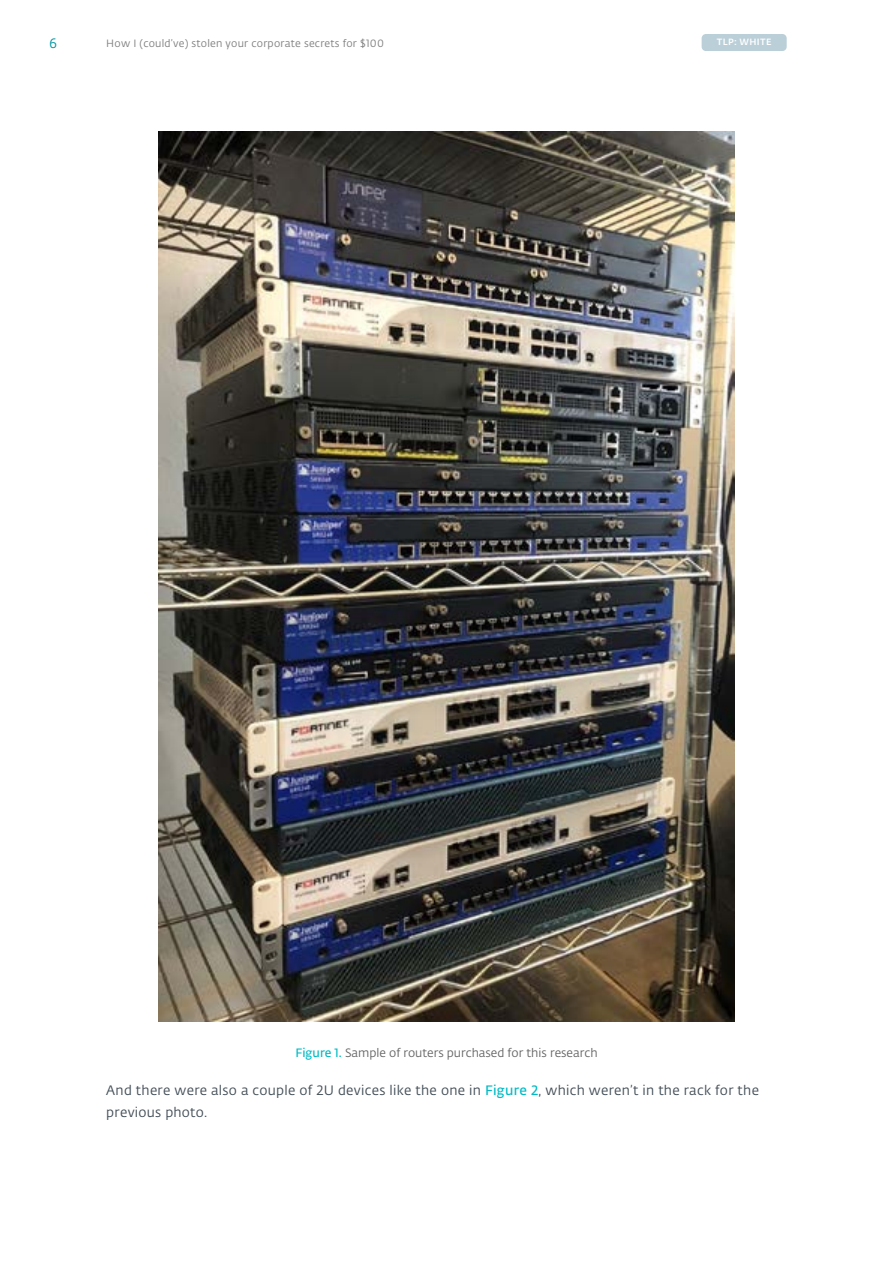
<style>
.page{position:relative;width:893px;height:1263px;background:#fff}
.page>*{position:absolute;margin:0;border:0;box-sizing:border-box;transform-origin:0 0}
.t1{font:13.5px/21px "Fedra Sans Alt Pro Book LF";letter-spacing:.02em;color:#424d56}
.t2{font:13.5px "Fedra Sans Alt Pro Book LF";color:#0096a1}
.t3{font:12px "Fedra Sans Alt Pro Book LF";color:#666}
.t4{font:10.5px "Fedra Sans Alt Pro Book LF";letter-spacing:.02em;color:#808080}
.t5{font:9px "Fedra Sans Alt Pro Med LF";letter-spacing:.04em;color:#fff}
.s1{font-family:"Fedra Sans Alt Pro Demi LF";color:#00bbc5}
</style>
<div class="page">
<img style="left:158px;top:132px;width:576px;height:890px">
<div style="left:702px;top:34px;width:85px;height:17px;background:#bbcfd8;border-radius:4px"></div>
<p class="t2" style="left:49px;top:34px;width:9px">6</p>
<p class="t4" style="left:106px;top:36px;width:279px">How I (could’ve) stolen your corporate secrets for $100</p>
<p class="t5" style="left:717px;top:35px;width:56px">TLP: WHITE</p>
<p class="t3" style="left:295px;top:1045px;width:304px"><span class="s1">Figure 1.</span> Sample of routers purchased for this research</p>
<p class="t1" style="left:106px;top:1080px;width:654px">And there were also a couple of 2U devices like the one in <span class="s1">Figure 2</span>, which weren’t in the rack for the previous photo.</p>
</div>
